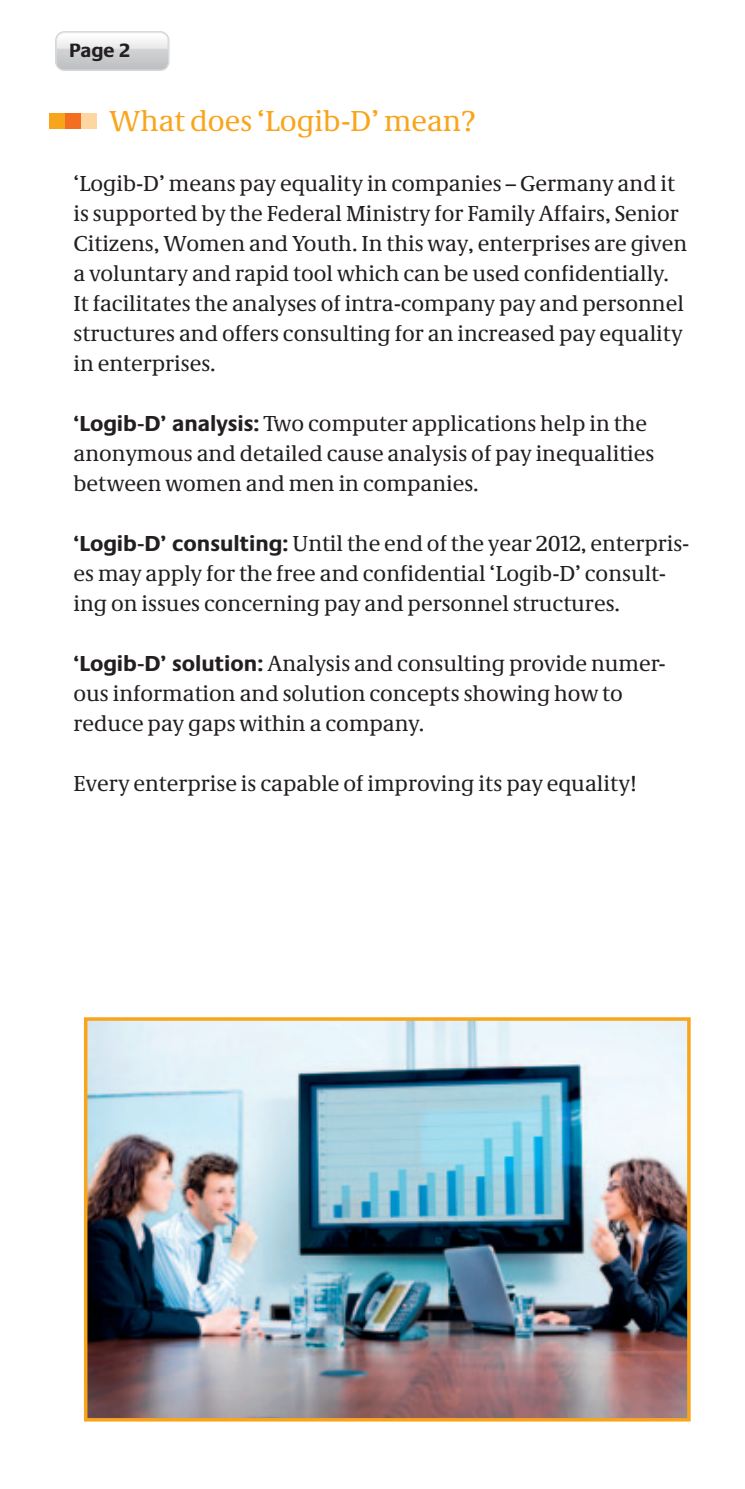
<style>
.page{position:relative;width:745px;height:1489px;background:#fff}
.page>*{position:absolute;margin:0;border:0;box-sizing:border-box;transform-origin:0 0}
._1_1_Head{font:30px "Neue Demos";color:#f9a51b}
.Fließtext{font:22.5px/30px "Neue Demos";color:#231f20}
.t1{font:700 20px "Neue Praxis";color:#231f20}
.s1{font-family:"Neue Praxis";font-weight:700}
</style>
<div class="page">
<div style="left:50px;top:114px;width:15px;height:15px;background:#f9a51b"></div>
<div style="left:65px;top:114px;width:16px;height:15px;background:#f36e21"></div>
<div style="left:81px;top:114px;width:15px;height:15px;background:#fed7a0"></div>
<img style="left:88px;top:1021px;width:598px;height:396px">
<div style="left:84px;top:1017px;width:606px;height:404px;border:3px solid #f9a51b"></div>
<svg style="left:55px;top:31px;width:114px;height:40px;background:#d4d5d7"></svg>
<img style="left:57px;top:34px;width:110px;height:8px">
<p class="t1" style="left:69px;top:38px;width:62px">Page 2</p>
<p class="_1_1_Head" style="left:109px;top:103px;width:368px">What does ‘Logib-D’ mean?</p>
<p class="Fließtext" style="left:73px;top:168px;width:614px">‘Logib-D’ means pay equality in companies – Germany and it is supported by the Federal Ministry for Family Affairs, Senior Citizens, Women and Youth. In this way, enterprises are given a voluntary and rapid tool which can be used confidentially.<br>It facilitates the analyses of intra-company pay and personnel structures and offers consulting for an increased pay equality in enterprises.</p>
<p class="Fließtext" style="left:73px;top:408px;width:582px"><span class="s1">‘Logib-D’ analysis:</span> Two computer applications help in the anonymous and detailed cause analysis of pay inequalities between women and men in companies.</p>
<p class="Fließtext" style="left:73px;top:528px;width:616px"><span class="s1">‘Logib-D’ consulting:</span> Until the end of the year 2012, enterpris&shy;es may apply for the free and confidential ‘Logib-D’ consult&shy;ing on issues concerning pay and personnel structures.</p>
<p class="Fließtext" style="left:73px;top:648px;width:593px"><span class="s1">‘Logib-D’ solution:</span> Analysis and consulting provide numer&shy;ous information and solution concepts showing how to reduce pay gaps within a company.</p>
<p class="Fließtext" style="left:73px;top:768px;width:565px">Every enterprise is capable of improving its pay equality!</p>
</div>
